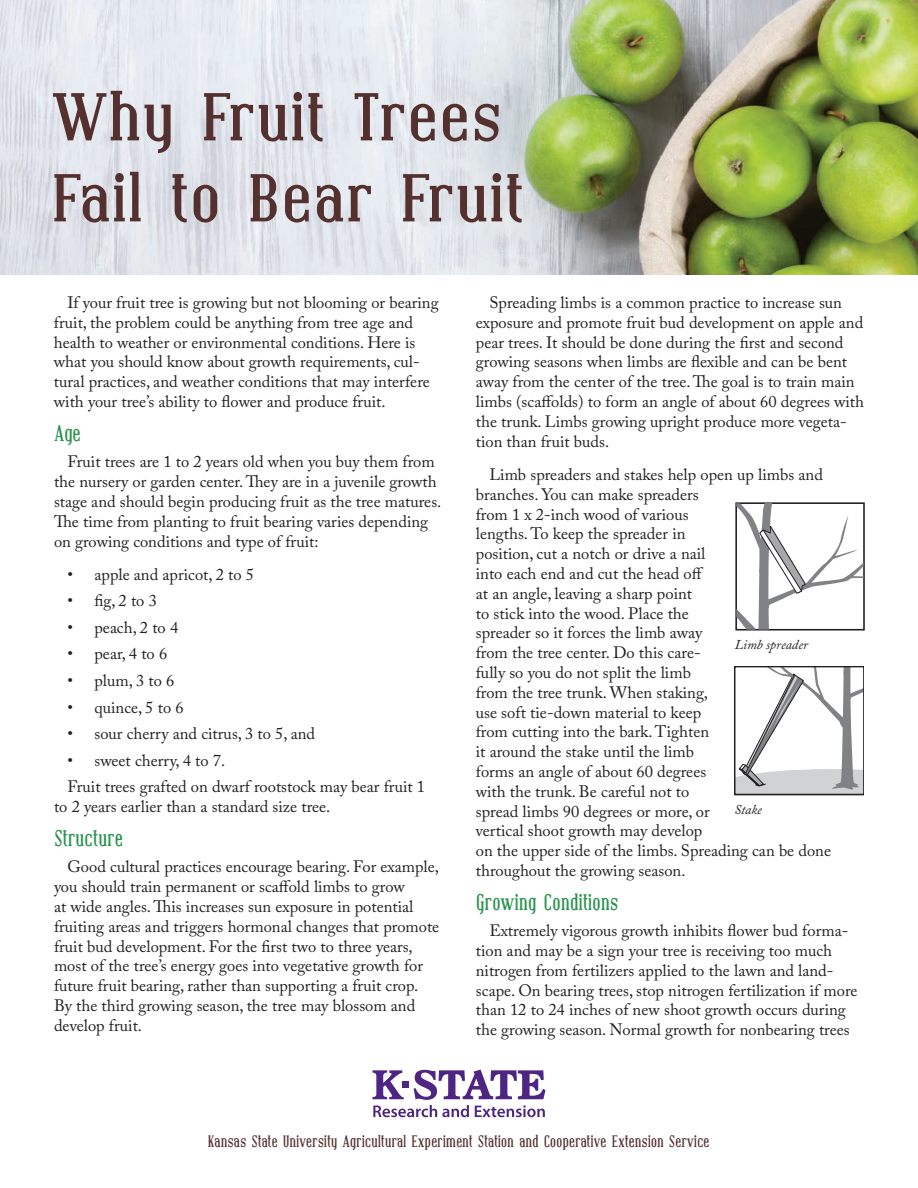
<style>
.page{position:relative;width:918px;height:1188px;background:#fff}
.page>*{position:absolute;margin:0;border:0;box-sizing:border-box;transform-origin:0 0}
.t1{font:700 67.5px/81px "Covington";color:#54302f}
.t2{font:700 22.5px "Covington Cond";color:#29934c}
.t3{font:16.5px/19.8px "Adobe Caslon Pro";color:#231f20}
.t4{font:700 16.5px "Covington Cond";color:#54302f}
.t5{font:italic 13.5px "Adobe Caslon Pro";color:#231f20}
</style>
<div class="page">
<img style="left:0;top:0;width:918px;height:274px">
<svg style="left:372px;top:1070px;width:174px;height:47px"></svg>
<svg style="left:736px;top:503px;width:128px;height:127px"></svg>
<svg style="left:734px;top:667px;width:130px;height:129px"></svg>
<h1 class="t1" style="left:51px;top:77px;width:474px">Why Fruit Trees<br>Fail to Bear Fruit</h1>
<p class="t3" style="left:54px;top:292px;width:386px;text-indent:13px">If your fruit tree is growing but not blooming or bearing fruit, the problem could be anything from tree age and health to weather or environmental conditions. Here is what you should know about growth requirements, cul&shy;tural practices, and weather conditions that may interfere with your tree’s ability to flower and produce fruit.</p>
<h2 class="t2" style="left:54px;top:422px;width:28px">Age</h2>
<p class="t3" style="left:54px;top:452px;width:389px;text-indent:13px">Fruit trees are 1 to 2 years old when you buy them from the nursery or garden center. They are in a juvenile growth stage and should begin producing fruit as the tree matures.<br>The time from planting to fruit bearing varies depending on growing conditions and type of fruit:</p>
<p class="t3" style="left:68px;top:564px;width:188px">• apple and apricot, 2 to 5</p>
<p class="t3" style="left:68px;top:591px;width:91px">• fig, 2 to 3</p>
<p class="t3" style="left:68px;top:617px;width:112px">• peach, 2 to 4</p>
<p class="t3" style="left:68px;top:644px;width:101px">• pear, 4 to 6</p>
<p class="t3" style="left:68px;top:670px;width:108px">• plum, 3 to 6</p>
<p class="t3" style="left:68px;top:697px;width:118px">• quince, 5 to 6</p>
<p class="t3" style="left:68px;top:724px;width:249px">• sour cherry and citrus, 3 to 5, and</p>
<p class="t3" style="left:68px;top:747px;width:359px;line-height:26.5px">• sweet cherry, 4 to 7.<br>Fruit trees grafted on dwarf rootstock may bear fruit 1</p>
<p class="t3" style="left:54px;top:796px;width:278px">to 2 years earlier than a standard size tree.</p>
<h2 class="t2" style="left:54px;top:827px;width:71px">Structure</h2>
<p class="t3" style="left:54px;top:857px;width:387px;text-indent:13px">Good cultural practices encourage bearing. For example, you should train permanent or scaffold limbs to grow<br>at wide angles. This increases sun exposure in potential fruiting areas and triggers hormonal changes that promote fruit bud development. For the first two to three years, most of the tree’s energy goes into vegetative growth for future fruit bearing, rather than supporting a fruit crop.<br>By the third growing season, the tree may blossom and develop fruit.</p>
<p class="t3" style="left:476px;top:292px;width:390px;text-indent:13px">Spreading limbs is a common practice to increase sun exposure and promote fruit bud development on apple and pear trees. It should be done during the first and second growing seasons when limbs are flexible and can be bent away from the center of the tree. The goal is to train main limbs (scaffolds) to form an angle of about 60 degrees with the trunk. Limbs growing upright produce more vegeta&shy;tion than fruit buds.</p>
<p class="t3" style="left:476px;top:464px;width:357px;text-indent:13px">Limb spreaders and stakes help open up limbs and branches. You can make spreaders<br>from 1 x 2-inch wood of various<br>lengths. To keep the spreader in<br>position, cut a notch or drive a nail<br>into each end and cut the head off<br>at an angle, leaving a sharp point<br>to stick into the wood. Place the<br>spreader so it forces the limb away<br>from the tree center. Do this care-<br>fully so you do not split the limb<br>from the tree trunk. When staking,<br>use soft tie-down material to keep<br>from cutting into the bark. Tighten<br>it around the stake until the limb<br>forms an angle of about 60 degrees<br>with the trunk. Be careful not to<br>spread limbs 90 degrees or more, or<br>vertical shoot growth may develop<br>on the upper side of the limbs. Spreading can be done throughout the growing season.</p>
<h2 class="t2" style="left:476px;top:890px;width:144px">Growing Conditions</h2>
<p class="t3" style="left:476px;top:921px;width:383px;text-indent:13px">Extremely vigorous growth inhibits flower bud forma&shy;tion and may be a sign your tree is receiving too much nitrogen from fertilizers applied to the lawn and land&shy;scape. On bearing trees, stop nitrogen fertilization if more than 12 to 24 inches of new shoot growth occurs during the growing season. Normal growth for nonbearing trees</p>
<p class="t5" style="left:735px;top:637px;width:75px">Limb spreader</p>
<p class="t5" style="left:734px;top:801px;width:29px">Stake</p>
<p class="t4" style="left:208px;top:1133px;width:503px">Kansas State University Agricultural Experiment Station and Cooperative Extension Service</p>
</div>
